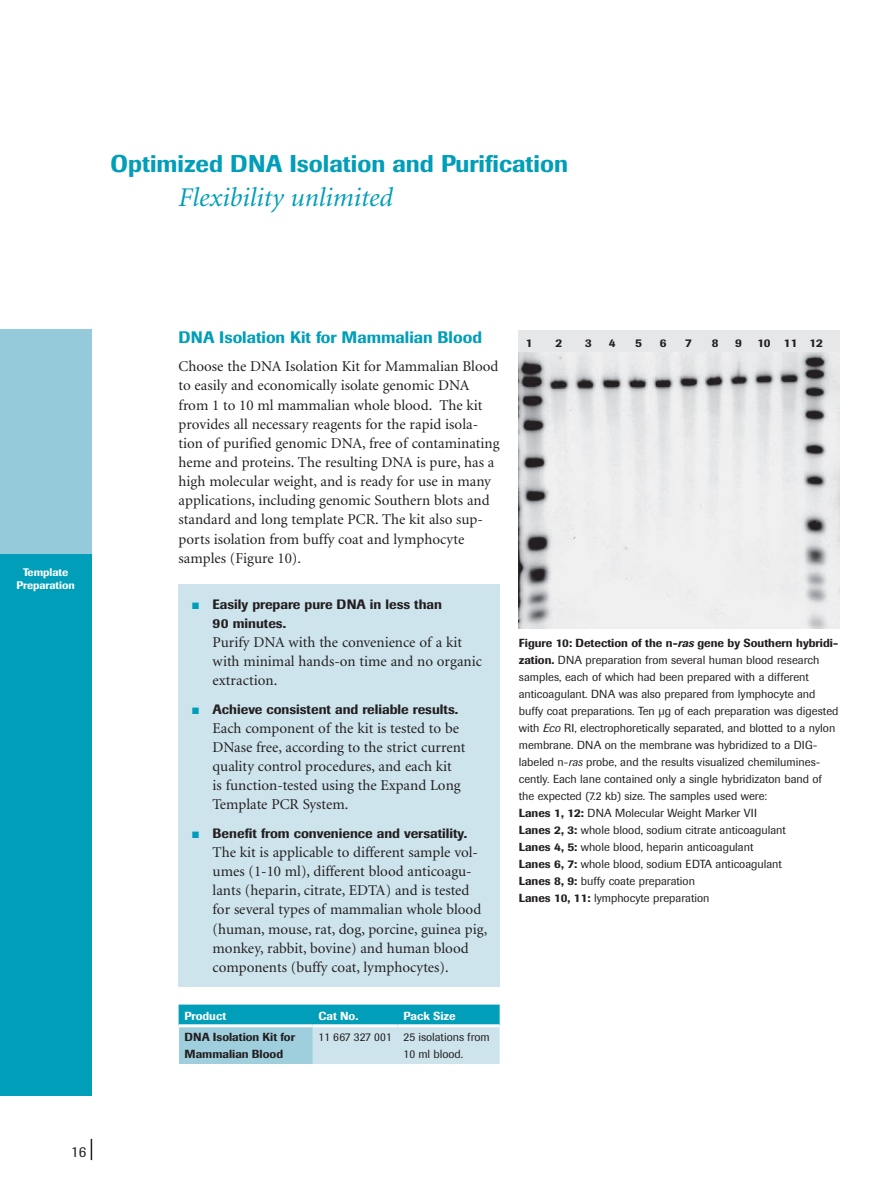
<style>
.page{position:relative;width:893px;height:1191px;background:#fff}
.page>*{position:absolute;margin:0;border:0;box-sizing:border-box;transform-origin:0 0}
.t1{font:italic 27px "Minion";color:#009eb8}
.t2{font:500 24px "Imago";color:#009eb8}
.t3{font:500 16.5px "Imago";color:#009eb8}
.t4{font:15px/19.2px "Minion";color:#231f20}
.t5{font:15px "Imago";color:#231f20}
.t6{font:500 13.5px/19.2px "Imago";color:#231f20}
.t7{font:11.7px/17px "Imago";color:#231f20}
.t8{font:500 11.7px/17px "Imago";color:#231f20}
.t9{font:500 11.7px "Imago";color:#fff}
.t10{font:500 10.8px/13.2px "Imago";color:#fff;text-align:center}
.s1{font-weight:500}
.s2{font-weight:500;font-style:italic}
.s3{font-style:italic}
</style>
<div class="page">
<svg style="left:91px;top:1138px;width:1px;height:22px"></svg>
<div style="left:0;top:330px;width:91px;height:765px;background:#94cad9"></div>
<div style="left:0;top:554px;width:91px;height:541px;background:#009eb8"></div>
<div style="left:519px;top:330px;width:321px;height:38px;background:#e6e7e9"></div>
<img style="left:519px;top:352px;width:321px;height:277px">
<div style="left:179px;top:584px;width:321px;height:402px;background:#cde4ec"></div>
<svg style="left:179px;top:1004px;width:321px;height:60px;background:#7bc7d6"></svg>
<hr style="left:179px;top:1024px;width:134px;height:3px;background:#fff">
<hr style="left:313px;top:1024px;width:85px;height:3px;background:#fff">
<hr style="left:398px;top:1024px;width:102px;height:3px;background:#fff">
<h2 class="t2" style="left:111px;top:149px;width:459px">Optimized DNA Isolation and Purification</h2>
<h1 class="t1" style="left:179px;top:184px;width:216px">Flexibility unlimited</h1>
<p class="t10" style="left:17px;top:565px;width:60px">Template<br>Preparation</p>
<p class="t5" style="left:71px;top:1143px;width:17px">16</p>
<p class="t3" style="left:179px;top:327px;width:305px">DNA Isolation Kit for Mammalian Blood</p>
<p class="t4" style="left:179px;top:357px;width:322px">Choose the DNA Isolation Kit for Mammalian Blood to easily and economically isolate genomic DNA from 1 to 10 ml mammalian whole blood. The kit provides all necessary reagents for the rapid isola&shy;tion of purified genomic DNA, free of contaminating heme and proteins. The resulting DNA is pure, has a high molecular weight, and is ready for use in many applications, including genomic Southern blots and standard and long template PCR. The kit also sup&shy;ports isolation from buffy coat and lymphocyte samples (Figure 10).</p>
<p class="t6" style="left:213px;top:594px;width:231px">Easily prepare pure DNA in less than<br>90 minutes.</p>
<p class="t4" style="left:213px;top:633px;width:271px">Purify DNA with the convenience of a kit with minimal hands-on time and no organic extraction.</p>
<p class="t6" style="left:213px;top:699px;width:247px">Achieve consistent and reliable results.</p>
<p class="t4" style="left:213px;top:719px;width:254px">Each component of the kit is tested to be DNase free, according to the strict current quality control procedures, and each kit<br>is function-tested using the Expand Long Template PCR System.</p>
<p class="t6" style="left:213px;top:823px;width:256px">Benefit from convenience and versatility.</p>
<p class="t4" style="left:213px;top:843px;width:276px">The kit is applicable to different sample vol&shy;umes (1-10 ml), different blood anticoagu&shy;lants (heparin, citrate, EDTA) and is tested for several types of mammalian whole blood (human, mouse, rat, dog, porcine, guinea pig, monkey, rabbit, bovine) and human blood components (buffy coat, lymphocytes).</p>
<p class="t9" style="left:185px;top:1008px;width:43px">Product</p>
<p class="t9" style="left:319px;top:1008px;width:41px">Cat No.</p>
<p class="t9" style="left:404px;top:1008px;width:54px">Pack Size</p>
<p class="t8" style="left:185px;top:1028px;width:112px">DNA Isolation Kit for<br>Mammalian Blood</p>
<p class="t7" style="left:404px;top:1028px;width:88px;text-indent:-85px">11 667 327 001 25 isolations from<br>10 ml blood.</p>
<p class="t8" style="left:526px;top:335px;width:8px">1</p>
<p class="t8" style="left:555px;top:335px;width:8px">2</p>
<p class="t8" style="left:585px;top:335px;width:8px">3</p>
<p class="t8" style="left:609px;top:335px;width:8px">4</p>
<p class="t8" style="left:635px;top:335px;width:8px">5</p>
<p class="t8" style="left:660px;top:335px;width:8px">6</p>
<p class="t8" style="left:685px;top:335px;width:8px">7</p>
<p class="t8" style="left:712px;top:335px;width:8px">8</p>
<p class="t8" style="left:735px;top:335px;width:8px">9</p>
<p class="t8" style="left:757px;top:335px;width:67px">10 11 12</p>
<p class="t7" style="left:519px;top:634px;width:321px"><span class="s1">Figure 10: Detection of the n-</span><span class="s2">ras</span> <span class="s1">gene by Southern hybridi&shy;zation.</span> DNA preparation from several human blood research samples, each of which had been prepared with a different anticoagulant. DNA was also prepared from lymphocyte and buffy coat preparations. Ten µg of each preparation was digested with <span class="s3">Eco</span> RI, electrophoretically separated, and blotted to a nylon membrane. DNA on the membrane was hybridized to a DIG&shy;labeled n-<span class="s3">ras</span> probe, and the results visualized chemilumines&shy;cently. Each lane contained only a single hybridizaton band of the expected (7.2 kb) size. The samples used were:<br><span class="s1">Lanes 1, 12:</span> DNA Molecular Weight Marker VII<br><span class="s1">Lanes 2, 3:</span> whole blood, sodium citrate anticoagulant<br><span class="s1">Lanes 4, 5:</span> whole blood, heparin anticoagulant<br><span class="s1">Lanes 6, 7:</span> whole blood, sodium EDTA anticoagulant<br><span class="s1">Lanes 8, 9:</span> buffy coate preparation<br><span class="s1">Lanes 10, 11:</span> lymphocyte preparation</p>
</div>
